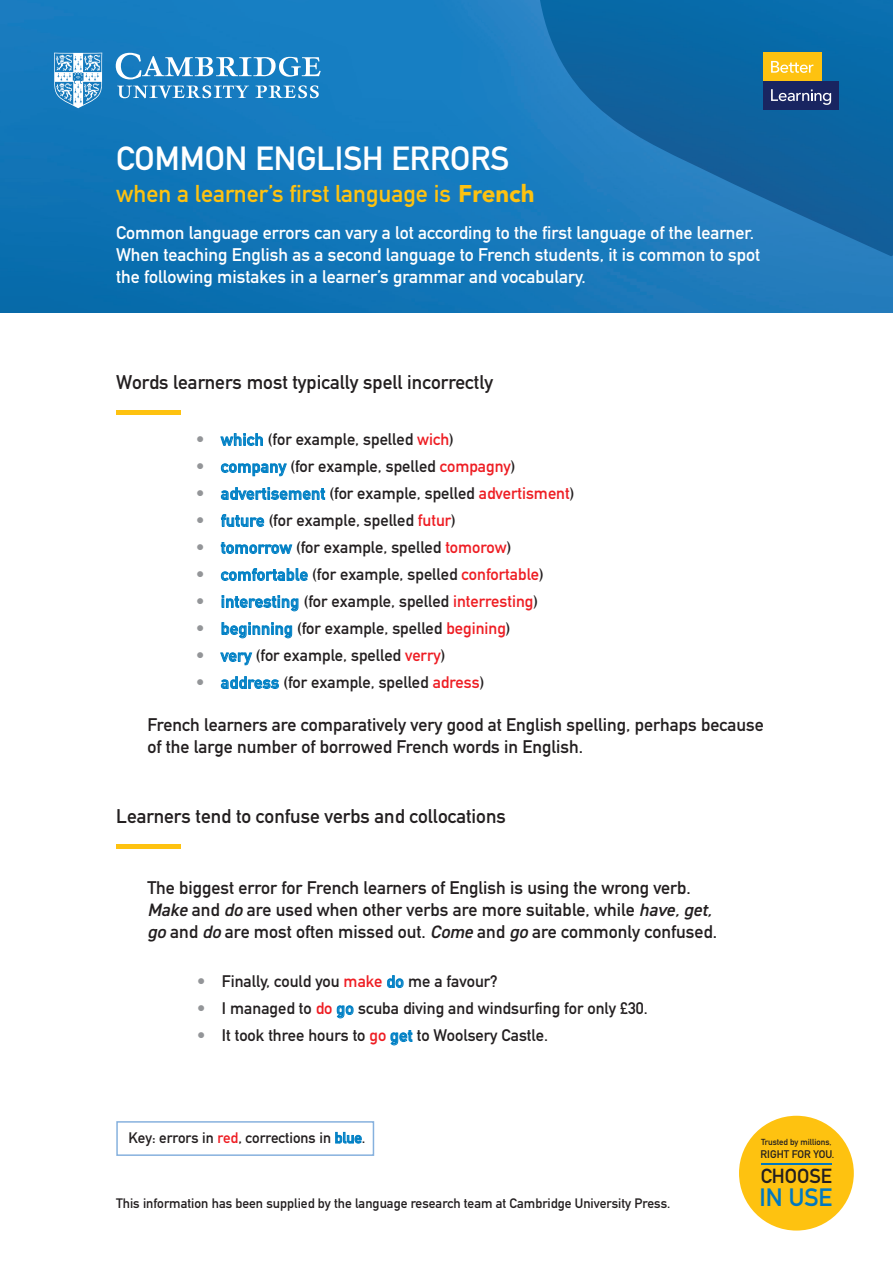
<style>
.page{position:relative;width:893px;height:1263px;background:#fff}
.page>*{position:absolute;margin:0;border:0;box-sizing:border-box;transform-origin:0 0}
.t1{font:700 33px "DIN Alternate";color:#fff}
.t2{font:700 24.75px "DIN Alternate";color:#0078c0}
.t3{font:700 24px "DIN Alternate";color:#fec210}
.t4{font:700 20.1px "DIN Alternate";color:#231f20}
.t5{font:700 19.5px "DIN Alternate";color:#231f20}
.t6{font:700 18px/21.6px "DIN Alternate";color:#231f20}
.t7{font:700 18px/21.6px "DIN Alternate";color:#fff}
.t8{font:700 16.5px "DIN Alternate";color:#231f20}
.t9{font:700 15px "DIN Alternate";color:#231f20}
.t10{font:700 13.5px "DIN Alternate";color:#231f20}
.t11{font:700 10.95px "DIN Alternate";color:#231f20}
.t12{font:700 8.7px "DIN Alternate";color:#231f20}
.s1{font-family:"Avenir LT Std";font-weight:900}
.s2{color:#939598}
.s3{color:#0080c5}
.s4{color:#ee1d23}
.s5{font-family:"DIN2014";font-weight:600;font-style:italic}
.s6{font-style:italic}
.s7{font-size:10.5px}
</style>
<div class="page">
<hr style="left:116px;top:410px;width:65px;height:4px;background:#fec210">
<hr style="left:116px;top:844px;width:65px;height:4px;background:#fec210">
<img style="left:0;top:0;width:893px;height:313px">
<img style="left:540px;top:0;width:353px;height:256px">
<div style="left:763px;top:53px;width:59px;height:28px;background:#fec210"></div>
<svg style="left:771px;top:61px;width:42px;height:12px"></svg>
<div style="left:763px;top:81px;width:76px;height:28px;background:#192561"></div>
<svg style="left:771px;top:89px;width:60px;height:16px"></svg>
<svg style="left:116px;top:53px;width:205px;height:26px"></svg>
<svg style="left:117px;top:85px;width:132px;height:13px;background:#5da3d2"></svg>
<svg style="left:256px;top:85px;width:63px;height:13px"></svg>
<svg style="left:54px;top:53px;width:48px;height:55px"></svg>
<div style="left:739px;top:1116px;width:115px;height:114px;background:#fec210;border-radius:50%"></div>
<hr style="left:761px;top:1163px;width:70px;height:1px;background:#0078c0">
<div style="left:116px;top:1121px;width:258px;height:35px;border:2px solid #86b1de"></div>
<p class="t1" style="left:116px;top:133px;width:395px">COMMON ENGLISH ERRORS</p>
<p class="t3" style="left:116px;top:175px;width:420px">when a learner’s first language is <span class="s1">French</span></p>
<p class="t7" style="left:116px;top:221px;width:645px">Common language errors can vary a lot according to the first language of the learner.<br>When teaching English as a second language to French students, it is common to spot the following mistakes in a learner’s grammar and vocabulary.</p>
<p class="t5" style="left:116px;top:367px;width:378px">Words learners most typically spell incorrectly</p>
<p class="t8" style="left:196px;top:427px;width:259px"><span class="s2">•</span> <span class="s3">which</span> (for example, spelled <span class="s4">wich</span>)</p>
<p class="t8" style="left:196px;top:454px;width:321px"><span class="s2">•</span> <span class="s3">company</span> (for example, spelled <span class="s4">compagny</span>)</p>
<p class="t8" style="left:196px;top:481px;width:380px"><span class="s2">•</span> <span class="s3">advertisement</span> (for example, spelled <span class="s4">advertisment</span>)</p>
<p class="t8" style="left:196px;top:508px;width:261px"><span class="s2">•</span> <span class="s3">future</span> (for example, spelled <span class="s4">futur</span>)</p>
<p class="t8" style="left:196px;top:535px;width:317px"><span class="s2">•</span> <span class="s3">tomorrow</span> (for example, spelled <span class="s4">tomorow</span>)</p>
<p class="t8" style="left:196px;top:562px;width:349px"><span class="s2">•</span> <span class="s3">comfortable</span> (for example, spelled <span class="s4">confortable</span>)</p>
<p class="t8" style="left:196px;top:589px;width:343px"><span class="s2">•</span> <span class="s3">interesting</span> (for example, spelled <span class="s4">interresting</span>)</p>
<p class="t8" style="left:196px;top:616px;width:316px"><span class="s2">•</span> <span class="s3">beginning</span> (for example, spelled <span class="s4">begining</span>)</p>
<p class="t8" style="left:196px;top:643px;width:251px"><span class="s2">•</span> <span class="s3">very</span> (for example, spelled <span class="s4">verry</span>)</p>
<p class="t8" style="left:196px;top:670px;width:290px"><span class="s2">•</span> <span class="s3">address</span> (for example, spelled <span class="s4">adress</span>)</p>
<p class="t6" style="left:147px;top:713px;width:618px">French learners are comparatively very good at English spelling, perhaps because of the large number of borrowed French words in English.</p>
<p class="t5" style="left:116px;top:801px;width:391px">Learners tend to confuse verbs and collocations</p>
<p class="t6" style="left:147px;top:876px;width:573px">The biggest error for French learners of English is using the wrong verb.<br><span class="s5">Make</span> and <span class="s5">do</span> are used when other verbs are more suitable, while <span class="s5">have</span><span class="s6">,</span><span class="s5">get</span><span class="s6">, </span><span class="s5">go</span> and <span class="s5">do</span> are most often missed out. <span class="s5">Come</span> and <span class="s5">go</span> are commonly confused.</p>
<p class="t8" style="left:197px;top:969px;width:302px"><span class="s2">•</span> Finally, could you <span class="s4">make</span> <span class="s3">do</span> me a favour?</p>
<p class="t8" style="left:197px;top:996px;width:452px"><span class="s2">•</span> I managed to <span class="s4">do</span> <span class="s3">go</span> scuba diving and windsurfing for only £30.</p>
<p class="t8" style="left:197px;top:1023px;width:352px"><span class="s2">•</span> It took three hours to <span class="s4">go</span> <span class="s3">get</span> to Woolsery Castle.</p>
<p class="t9" style="left:128px;top:1126px;width:239px">Key: errors in <span class="s4">red</span>, corrections in <span class="s3">blue</span>.</p>
<p class="t12" style="left:761px;top:1135px;width:72px">Trusted by millions,</p>
<p class="t11" style="left:760px;top:1146px;width:75px">RIGHT FOR YOU<span class="s7">.</span></p>
<p class="t4" style="left:761px;top:1161px;width:73px">CHOOSE</p>
<p class="t10" style="left:116px;top:1193px;width:556px">This information has been supplied by the language research team at Cambridge University Press.</p>
<p class="t2" style="left:759px;top:1179px;width:74px">IN USE</p>
</div>
